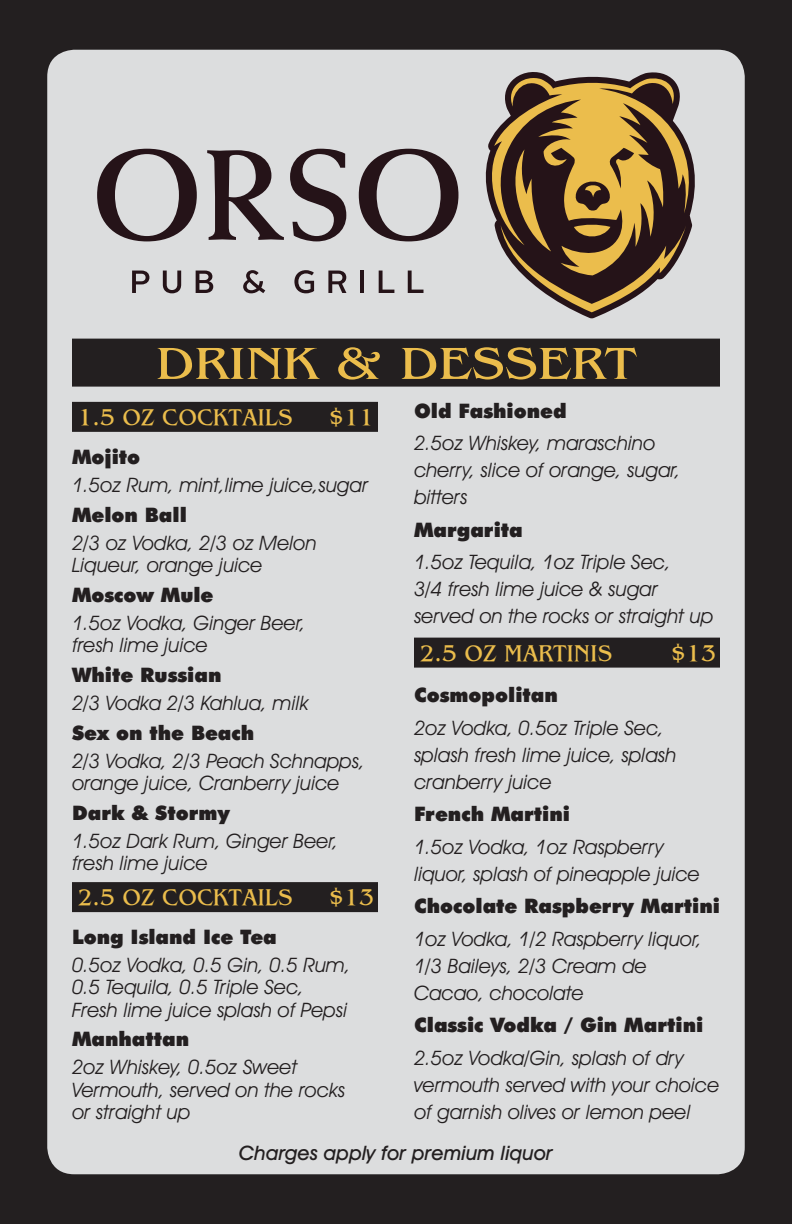
<style>
.page{position:relative;width:792px;height:1224px;background:#231f20}
.page>*{position:absolute;margin:0;border:0;box-sizing:border-box;transform-origin:0 0}
.Menu_Heads{font:48px "Bangle Normal";color:#ebbd4c;scale:1.15 1}
.Menu_Heads_Small{font:24px "Bangle Normal";color:#ebbd4c}
.Menu_Body_Special{font:italic 20px/26.8px "Avant Garde IT Cby BT";color:#231f20}
.Menu_Body_2{font:900 20px "Futura BT";color:#231f20}
.Menu_Body_2-2{font:italic 500 20px "Avant Garde IT Cby BT";color:#231f20}
</style>
<div class="page">
<div style="left:47px;top:50px;width:698px;height:1124px;background:#dcddde;border-radius:27px"></div>
<svg style="left:485px;top:74px;width:210px;height:171px"></svg>
<svg style="left:501px;top:149px;width:185px;height:163px;background:#7f6643"></svg>
<svg style="left:97px;top:149px;width:100px;height:92px"></svg>
<svg style="left:207px;top:150px;width:77px;height:90px"></svg>
<svg style="left:290px;top:149px;width:56px;height:92px"></svg>
<svg style="left:359px;top:149px;width:99px;height:92px"></svg>
<svg style="left:132px;top:271px;width:17px;height:22px"></svg>
<svg style="left:163px;top:271px;width:18px;height:22px"></svg>
<svg style="left:196px;top:271px;width:17px;height:22px"></svg>
<svg style="left:243px;top:270px;width:22px;height:23px"></svg>
<svg style="left:294px;top:270px;width:20px;height:23px"></svg>
<svg style="left:328px;top:271px;width:18px;height:22px"></svg>
<hr style="left:360px;top:271px;width:4px;height:22px;background:#251318">
<svg style="left:379px;top:271px;width:15px;height:22px"></svg>
<svg style="left:408px;top:271px;width:16px;height:22px"></svg>
<div style="left:72px;top:402px;width:306px;height:30px;background:#231f20"></div>
<div style="left:72px;top:882px;width:306px;height:30px;background:#231f20"></div>
<div style="left:414px;top:638px;width:306px;height:30px;background:#231f20"></div>
<div style="left:72px;top:339px;width:648px;height:48px;background:#231f20"></div>
<p class="Menu_Heads" style="left:156px;top:333px;width:419px">DRINK &amp; DESSERT</p>
<p class="Menu_Heads_Small" style="left:78px;top:402px;width:216px">1.5 OZ COCKTAILS</p>
<p class="Menu_Heads_Small" style="left:329px;top:402px;width:46px">$11</p>
<p class="Menu_Body_2" style="left:72px;top:445px;width:70px">Mojito</p>
<p class="Menu_Body_Special" style="left:72px;top:471px;width:298px">1.5oz Rum, mint,lime juice,sugar</p>
<p class="Menu_Body_2" style="left:72px;top:503px;width:116px">Melon Ball</p>
<p class="Menu_Body_Special" style="left:72px;top:531px;width:246px;line-height:22.2px">2/3 oz Vodka, 2/3 oz Melon<br>Liqueur, orange juice</p>
<p class="Menu_Body_2" style="left:72px;top:583px;width:143px">Moscow Mule</p>
<p class="Menu_Body_Special" style="left:72px;top:612px;width:235px;line-height:22.2px">1.5oz Vodka, Ginger Beer, fresh lime juice</p>
<p class="Menu_Body_2" style="left:72px;top:663px;width:151px">White Russian</p>
<p class="Menu_Body_Special" style="left:72px;top:689px;width:238px">2/3 Vodka 2/3 Kahlua, milk</p>
<p class="Menu_Body_2" style="left:72px;top:721px;width:184px">Sex on the Beach</p>
<p class="Menu_Body_Special" style="left:72px;top:750px;width:294px;line-height:22.2px">2/3 Vodka, 2/3 Peach Schnapps, orange juice, Cranberry juice</p>
<p class="Menu_Body_2" style="left:72px;top:801px;width:160px">Dark &amp; Stormy</p>
<p class="Menu_Body_Special" style="left:72px;top:830px;width:268px;line-height:22.2px">1.5oz Dark Rum, Ginger Beer, fresh lime juice</p>
<p class="Menu_Heads_Small" style="left:78px;top:882px;width:216px">2.5 OZ COCKTAILS</p>
<p class="Menu_Heads_Small" style="left:329px;top:882px;width:46px">$13</p>
<p class="Menu_Body_2" style="left:72px;top:925px;width:206px">Long Island Ice Tea</p>
<p class="Menu_Body_Special" style="left:72px;top:954px;width:280px;line-height:22.2px">0.5oz Vodka, 0.5 Gin, 0.5 Rum,<br>0.5 Tequila, 0.5 Triple Sec,<br>Fresh lime juice splash of Pepsi</p>
<p class="Menu_Body_2" style="left:72px;top:1027px;width:119px">Manhattan</p>
<p class="Menu_Body_Special" style="left:72px;top:1056px;width:275px;line-height:22.2px">2oz Whiskey, 0.5oz Sweet<br>Vermouth, served on the rocks or straight up</p>
<p class="Menu_Body_2" style="left:414px;top:398px;width:154px">Old Fashioned</p>
<p class="Menu_Body_Special" style="left:414px;top:430px;width:268px">2.5oz Whiskey, maraschino cherry, slice of orange, sugar, bitters</p>
<p class="Menu_Body_2" style="left:414px;top:518px;width:110px">Margarita</p>
<p class="Menu_Body_Special" style="left:414px;top:549px;width:301px">1.5oz Tequila, 1oz Triple Sec,<br>3/4 fresh lime juice &amp; sugar served on the rocks or straight up</p>
<p class="Menu_Heads_Small" style="left:420px;top:638px;width:194px">2.5 OZ MARTINIS</p>
<p class="Menu_Heads_Small" style="left:671px;top:638px;width:46px">$13</p>
<p class="Menu_Body_2" style="left:414px;top:683px;width:145px">Cosmopolitan</p>
<p class="Menu_Body_Special" style="left:414px;top:714px;width:264px">2oz Vodka, 0.5oz Triple Sec, splash fresh lime juice, splash cranberry juice</p>
<p class="Menu_Body_2" style="left:414px;top:802px;width:158px">French Martini</p>
<p class="Menu_Body_Special" style="left:414px;top:833px;width:287px">1.5oz Vodka, 1oz Raspberry liquor, splash of pineapple juice</p>
<p class="Menu_Body_2" style="left:414px;top:894px;width:308px">Chocolate Raspberry Martini</p>
<p class="Menu_Body_Special" style="left:414px;top:925px;width:289px">1oz Vodka, 1/2 Raspberry liquor,<br>1/3 Baileys, 2/3 Cream de<br>Cacao, chocolate</p>
<p class="Menu_Body_2" style="left:414px;top:1013px;width:291px">Classic Vodka / Gin Martini</p>
<p class="Menu_Body_Special" style="left:414px;top:1044px;width:307px">2.5oz Vodka/Gin, splash of dry vermouth served with your choice of garnish olives or lemon peel</p>
<p class="Menu_Body_2-2" style="left:239px;top:1141px;width:315px">Charges apply for premium liquor</p>
</div>
